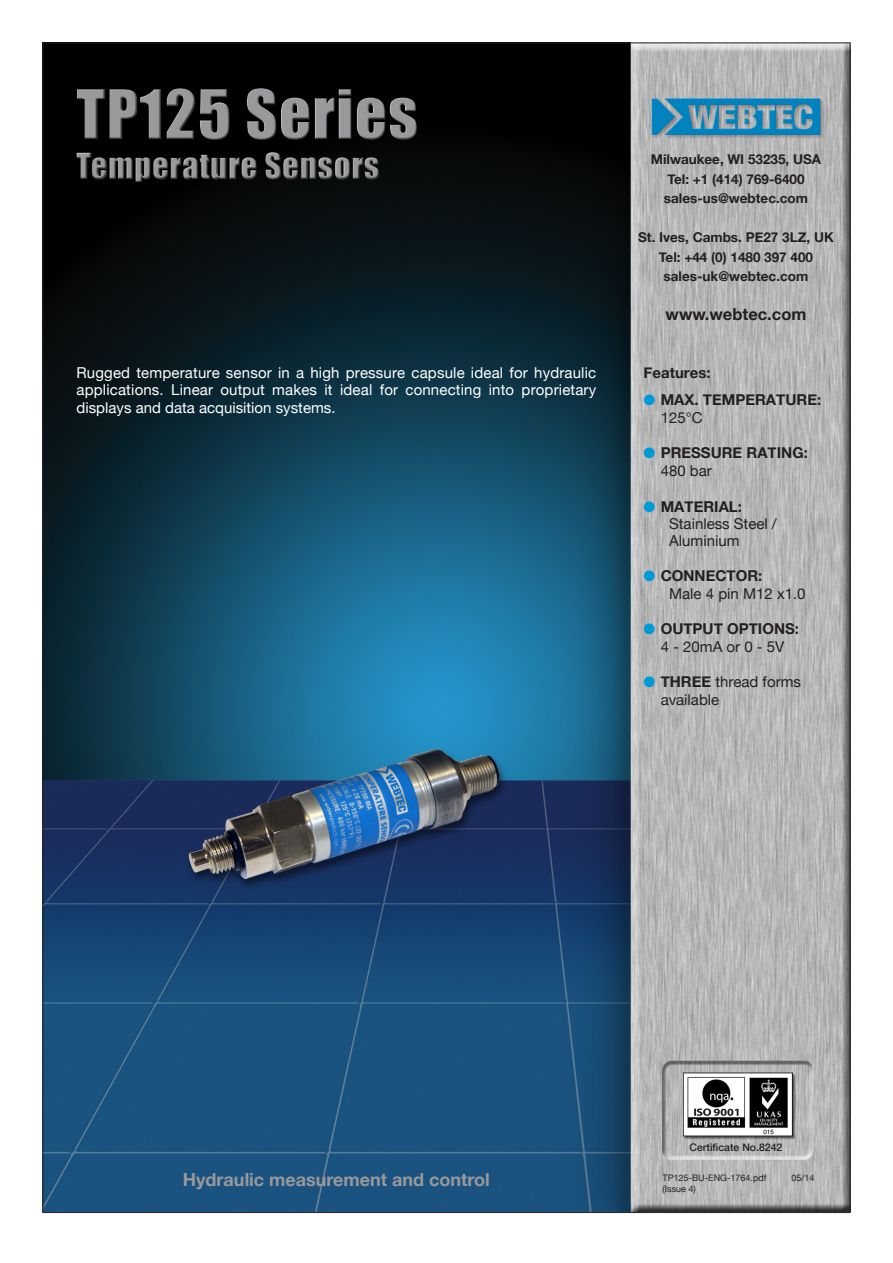
<style>
.page{position:relative;width:893px;height:1263px;background:#fff}
.page>*{position:absolute;margin:0;border:0;box-sizing:border-box;transform-origin:0 0}
.t1{font:63px "Impact";letter-spacing:.02em;color:#99989b}
.t2{font:33px "Impact";letter-spacing:.02em;color:#99989b}
.t3{font:700 18px "Helvetica Neue";color:#99989b}
.t4{font:700 16.5px "Helvetica Neue";color:#231f20}
.t5{font:15px/17.2px "Helvetica Neue";color:#fff;text-align:justify}
.t6{font:700 15px/18px "Helvetica Neue";color:#231f20}
.t7{font:15px/17.2px "Helvetica Neue";color:#231f20}
.t8{font:700 13.5px "Helvetica Neue";color:#231f20}
.t9{font:500 10.5px "Helvetica Neue";color:#231f20}
.t10{font:9px "Helvetica Neue";color:#231f20}
.s1{color:#0099d8}
.s2{font-weight:400}
.s3{font-weight:700}
</style>
<div class="page">
<img style="left:45px;top:45px;width:803px;height:1166px">
<div style="left:75px;top:86px;width:340px;height:97px;background:#000"></div>
<div style="left:75px;top:88px;width:344px;height:96px;background:#231f20;opacity:.75"></div>
<h1 class="t1" style="left:77px;top:66px;width:343px">TP125 Series</h1>
<h2 class="t2" style="left:77px;top:140px;width:305px">Temperature Sensors</h2>
<p class="t8" style="left:651px;top:147px;width:172px">Milwaukee, WI 53235, USA</p>
<p class="t8" style="left:667px;top:167px;width:139px">Tel: +1 (414) 769-6400</p>
<p class="t8" style="left:664px;top:186px;width:146px">sales-us@webtec.com</p>
<p class="t8" style="left:638px;top:225px;width:197px">St. Ives, Cambs. PE27 3LZ, UK</p>
<p class="t8" style="left:659px;top:245px;width:156px">Tel: +44 (0) 1480 397 400</p>
<p class="t8" style="left:664px;top:264px;width:146px">sales-uk@webtec.com</p>
<p class="t4" style="left:666px;top:299px;width:142px">www.webtec.com</p>
<p class="t5" style="left:77px;top:363px;width:521px">Rugged temperature sensor in a high pressure capsule ideal for hydraulic applications. Linear output makes it ideal for connecting into proprietary displays and data acquisition systems.</p>
<p class="t6" style="left:644px;top:363px;width:68px">Features:</p>
<p class="t6" style="left:661px;top:390px;width:162px;text-indent:-17px"><span class="s1">●</span> MAX. TEMPERATURE:<br><span class="s2">125°C</span></p>
<p class="t6" style="left:661px;top:443px;width:149px;text-indent:-17px"><span class="s1">●</span> PRESSURE RATING:<br><span class="s2">480 bar</span></p>
<p class="t6" style="left:644px;top:497px;width:100px"><span class="s1">●</span> MATERIAL:</p>
<p class="t7" style="left:669px;top:514px;width:109px">Stainless Steel /<br>Aluminium</p>
<p class="t6" style="left:644px;top:566px;width:120px"><span class="s1">●</span> CONNECTOR:</p>
<p class="t7" style="left:669px;top:584px;width:138px">Male 4 pin M12 x1.0</p>
<p class="t6" style="left:644px;top:619px;width:157px"><span class="s1">●</span> OUTPUT OPTIONS:</p>
<p class="t7" style="left:661px;top:637px;width:125px">4 - 20mA or 0 - 5V</p>
<p class="t7" style="left:661px;top:672px;width:142px;line-height:18px;text-indent:-17px"><span class="s1">●</span> <span class="s3">THREE</span> thread forms available</p>
<p class="t3" style="left:183px;top:1164px;width:308px">Hydraulic measurement and control</p>
<p class="t9" style="left:689px;top:1139px;width:94px">Certificate No.8242</p>
<p class="t10" style="left:662px;top:1170px;width:105px">TP125-BU-ENG-1764.pdf</p>
<p class="t10" style="left:791px;top:1170px;width:25px">05/14</p>
<p class="t10" style="left:662px;top:1181px;width:35px">(Issue 4)</p>
</div>
